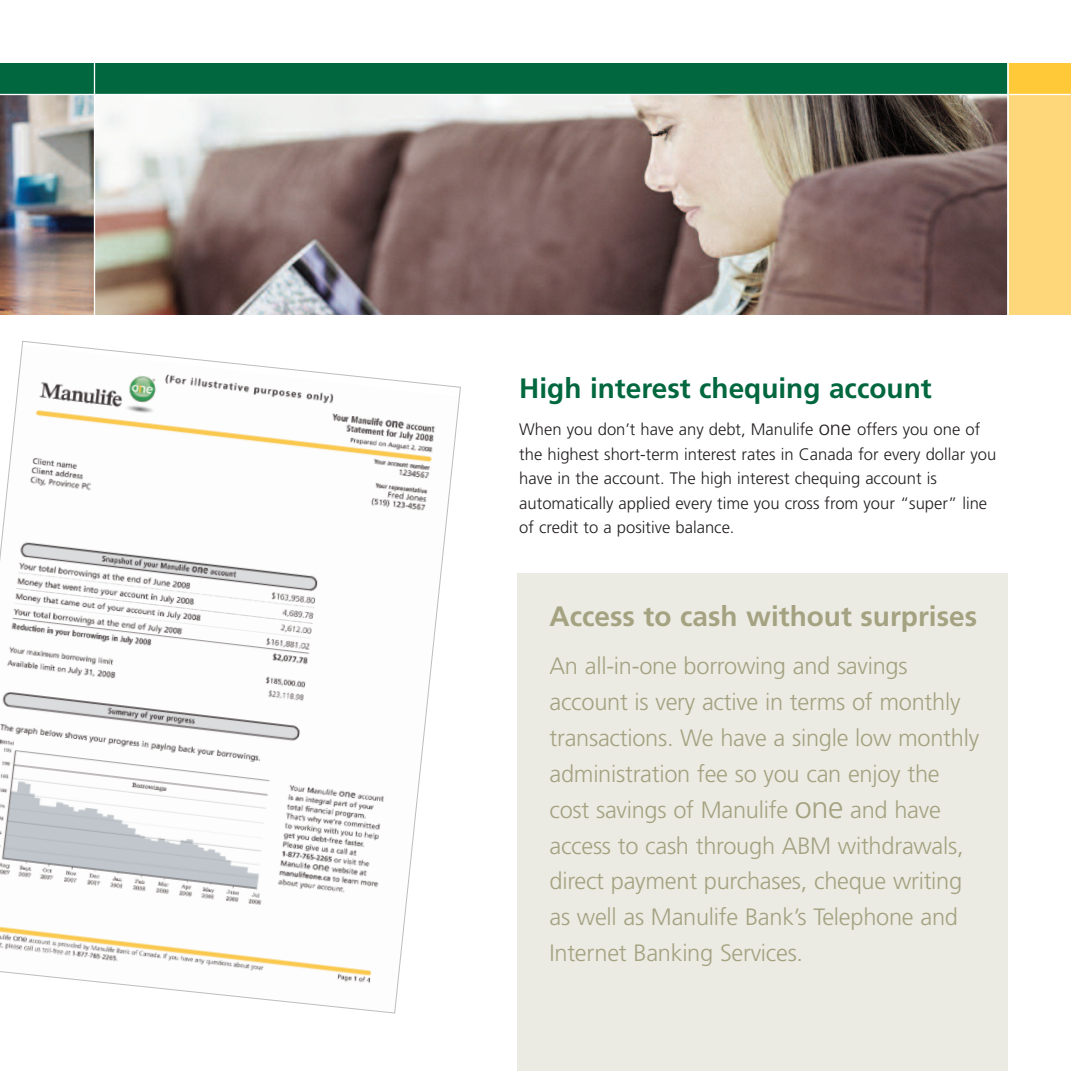
<style>
.page{position:relative;width:1071px;height:1071px;background:#fff}
.page>*{position:absolute;margin:0;border:0;box-sizing:border-box;transform-origin:0 0}
.t1{font:700 28px "Frutiger";color:#a4a281}
.t2{font:700 28px "Frutiger";color:#00673e}
.t3{font:300 23.62px/35.9px "Frutiger";letter-spacing:-.01em;color:#a4a281}
.t4{font:300 16.62px/24.5px "Frutiger";color:#231f20}
.s1{font-size:20.12px}
.s2{font-size:30.62px}
</style>
<div class="page">
<div style="left:517px;top:573px;width:491px;height:498px;background:#ecebe3"></div>
<img style="left:0;top:95px;width:94px;height:220px">
<svg style="left:95px;top:95px;width:912px;height:220px;background:#94817c"></svg>
<div style="left:1008px;top:63px;width:63px;height:252px;background:#fed77a"></div>
<div style="left:0;top:63px;width:1071px;height:31px;background:#00673e"></div>
<div style="left:1008px;top:63px;width:63px;height:31px;background:#ffc938"></div>
<hr style="left:0;top:94px;width:1071px;height:1px;background:#fff">
<hr style="left:94px;top:16px;width:1px;height:315px;background:#fff">
<hr style="left:1007px;top:16px;width:2px;height:315px;background:#fff">
<svg style="left:0;top:341px;width:461px;height:673px"></svg>
<p class="t2" style="left:519px;top:377px;width:414px">High interest chequing account</p>
<p class="t4" style="left:519px;top:419px;width:479px">When you don’t have any debt, Manulife <span class="s1">one</span> offers you one of the highest short-term interest rates in Canada for every dollar you have in the account. The high interest chequing account is automatically applied every time you cross from your “super” line of credit to a positive balance.</p>
<p class="t1" style="left:550px;top:605px;width:429px">Access to cash without surprises</p>
<p class="t3" style="left:549px;top:650px;width:431px">An all-in-one borrowing and savings account is very active in terms of monthly transactions. We have a single low monthly administration fee so you can enjoy the cost savings of Manulife <span class="s2">one</span> and have access to cash through ABM withdrawals, direct payment purchases, cheque writing as well as Manulife Bank’s Telephone and Internet Banking Services.</p>
</div>
